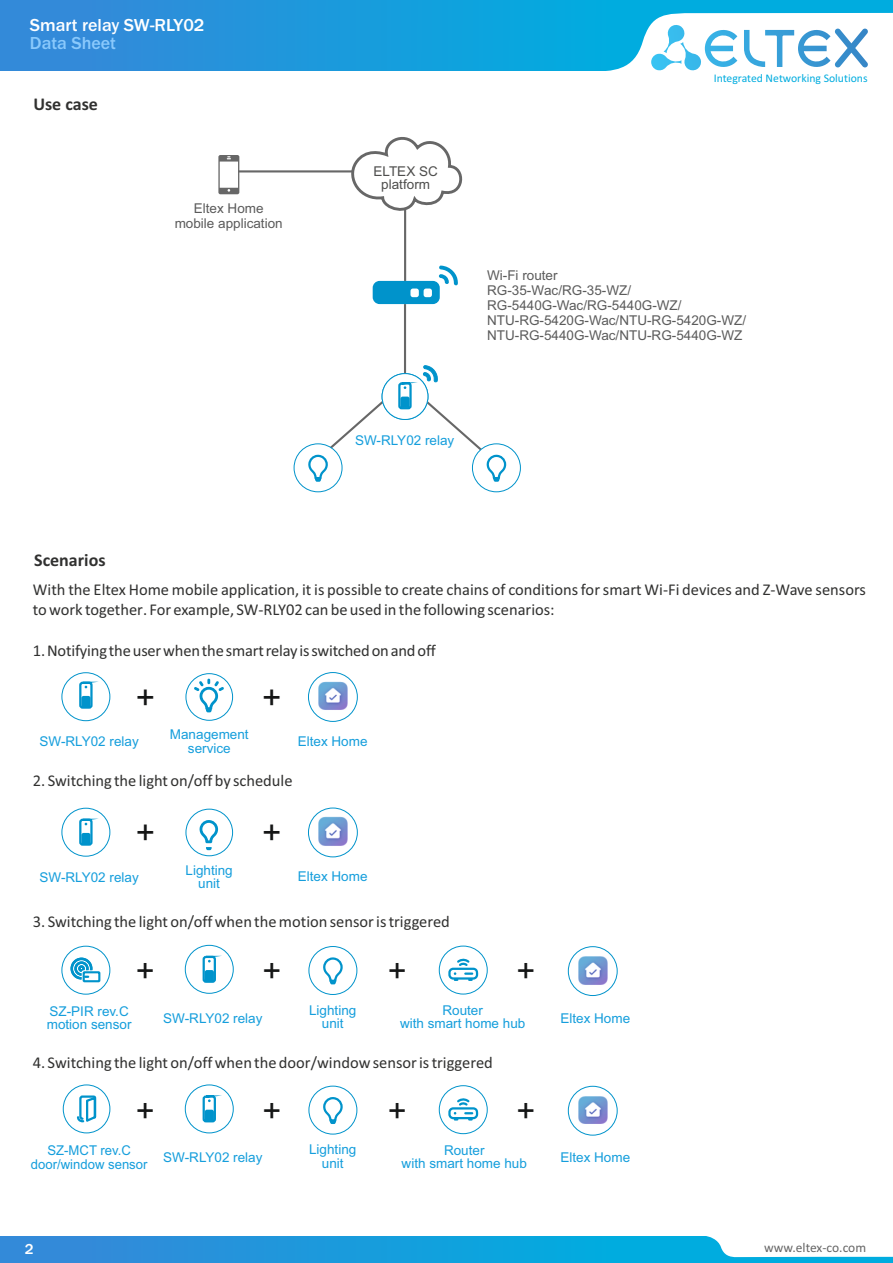
<style>
.page{position:relative;width:893px;height:1263px;background:#fff}
.page>*{position:absolute;margin:0;border:0;box-sizing:border-box;transform-origin:0 0}
.t1{font:33px "Arial";color:#151616}
.t2{font:32.25px "Arial";color:#151616}
.t3{font:500 18px "Franklin Gothic";color:#fff}
.t4{font:700 18px "Calibri";color:#313130}
.t5{font:500 18px "Franklin Gothic";color:#8ac9fc}
.t6{font:16.5px/20.1px "Calibri";color:#313130}
.t7{font:500 15px "Franklin Gothic";color:#fff}
.t8{font:13.5px/13.5px "Arial";color:#159edc;text-align:center}
.t9{font:13.5px/15.1px "Arial";color:#5b5b5b}
.t10{font:13.5px "Calibri";color:#666}
.t11{font:13.5px/13.5px "Arial";color:#4e4e4d;text-align:center}
.t12{font:11.7px "Calibri";color:#00acdf}
</style>
<div class="page">
<div style="left:0;top:0;width:893px;height:71px;background:linear-gradient(to right,#3489d9,#00b4e0)"></div>
<svg style="left:589px;top:13px;width:304px;height:58px"></svg>
<div style="left:0;top:1236px;width:893px;height:27px;background:linear-gradient(to right,#3489d9,#00b4e0)"></div>
<svg style="left:703px;top:1236px;width:190px;height:21px"></svg>
<div style="left:439px;top:946px;width:49px;height:48px;background:#fff;border:1px solid #0093cb;border-radius:50%"></div>
<div style="left:308px;top:946px;width:49px;height:49px;background:#fff;border:1px solid #0093cb;border-radius:50%"></div>
<hr style="left:404px;top:210px;width:2px;height:71px;background:#676767">
<hr style="left:238px;top:170px;width:115px;height:2px;background:#676767">
<svg style="left:218px;top:155px;width:21px;height:39px"></svg>
<hr style="left:404px;top:304px;width:2px;height:70px;background:#676767">
<svg style="left:342px;top:137px;width:121px;height:80px"></svg>
<svg style="left:423px;top:366px;width:15px;height:17px"></svg>
<svg style="left:373px;top:265px;width:85px;height:39px"></svg>
<svg style="left:186px;top:673px;width:47px;height:48px"></svg>
<svg style="left:308px;top:672px;width:50px;height:50px"></svg>
<img style="left:319px;top:681px;width:28px;height:30px">
<svg style="left:568px;top:946px;width:50px;height:50px"></svg>
<img style="left:579px;top:955px;width:28px;height:30px">
<svg style="left:448px;top:958px;width:31px;height:23px"></svg>
<svg style="left:323px;top:957px;width:20px;height:28px"></svg>
<div style="left:61px;top:672px;width:49px;height:49px;background:#fff;border:1px solid #0093cb;border-radius:50%"></div>
<div style="left:61px;top:946px;width:49px;height:48px;background:#fff;border:1px solid #0093cb;border-radius:50%"></div>
<svg style="left:71px;top:957px;width:29px;height:25px"></svg>
<div style="left:382px;top:373px;width:46px;height:47px;background:#fff;border:1px solid #0093cb;border-radius:50%"></div>
<div style="left:185px;top:945px;width:49px;height:49px;background:#fff;border:1px solid #0093cb;border-radius:50%"></div>
<div style="left:439px;top:1085px;width:49px;height:49px;background:#fff;border:1px solid #0093cb;border-radius:50%"></div>
<div style="left:308px;top:1086px;width:49px;height:48px;background:#fff;border:1px solid #0093cb;border-radius:50%"></div>
<svg style="left:568px;top:1086px;width:50px;height:49px"></svg>
<img style="left:579px;top:1095px;width:28px;height:30px">
<svg style="left:448px;top:1098px;width:31px;height:22px"></svg>
<svg style="left:323px;top:1097px;width:20px;height:27px"></svg>
<div style="left:185px;top:1084px;width:49px;height:49px;background:#fff;border:1px solid #0093cb;border-radius:50%"></div>
<div style="left:63px;top:1084px;width:47px;height:49px;background:#fff;border:1px solid #0093cb;border-radius:50%"></div>
<svg style="left:76px;top:1095px;width:21px;height:28px"></svg>
<div style="left:186px;top:809px;width:47px;height:47px;background:#fff;border:1px solid #0093cb;border-radius:50%"></div>
<svg style="left:308px;top:808px;width:50px;height:49px"></svg>
<img style="left:319px;top:817px;width:28px;height:29px">
<div style="left:61px;top:808px;width:49px;height:49px;background:#fff;border:1px solid #0093cb;border-radius:50%"></div>
<div style="left:472px;top:443px;width:49px;height:49px;background:#fff;border:1px solid #0093cb;border-radius:50%"></div>
<svg style="left:423px;top:398px;width:84px;height:86px"></svg>
<div style="left:294px;top:443px;width:48px;height:49px;background:#fff;border:1px solid #0093cb;border-radius:50%"></div>
<svg style="left:308px;top:399px;width:78px;height:85px"></svg>
<svg style="left:194px;top:679px;width:30px;height:33px"></svg>
<div style="left:398px;top:382px;width:14px;height:27px;border:2px solid #0093cb;border-radius:2px"></div>
<svg style="left:398px;top:385px;width:14px;height:23px"></svg>
<div style="left:79px;top:682px;width:14px;height:27px;border:2px solid #0093cb;border-radius:2px"></div>
<svg style="left:81px;top:696px;width:10px;height:11px"></svg>
<div style="left:79px;top:819px;width:14px;height:27px;border:2px solid #0093cb;border-radius:2px"></div>
<svg style="left:81px;top:833px;width:10px;height:11px"></svg>
<div style="left:203px;top:956px;width:13px;height:27px;border:2px solid #0093cb;border-radius:2px"></div>
<svg style="left:205px;top:970px;width:9px;height:11px"></svg>
<div style="left:203px;top:1095px;width:13px;height:27px;border:2px solid #0093cb;border-radius:2px"></div>
<svg style="left:205px;top:1110px;width:9px;height:11px"></svg>
<svg style="left:199px;top:820px;width:19px;height:30px"></svg>
<p class="t3" style="left:30px;top:19px;width:176px">Smart relay SW-RLY02</p>
<p class="t5" style="left:30px;top:36px;width:88px">Data Sheet</p>
<p class="t4" style="left:33px;top:97px;width:66px">Use case</p>
<p class="t9" style="left:175px;top:202px;width:110px;text-align:center">Eltex Home mobile application</p>
<p class="t4" style="left:34px;top:552px;width:73px">Scenarios</p>
<p class="t11" style="left:374px;top:165px;width:66px">ELTEX SC platform</p>
<p class="t12" style="left:714px;top:73px;width:155px">Integrated Networking Solutions</p>
<p class="t9" style="left:487px;top:268px;width:261px">Wi-Fi router<br>RG-35-Wac/RG-35-WZ/<br>RG-5440G-Wac/RG-5440G-WZ/<br>NTU-RG-5420G-Wac/NTU-RG-5420G-WZ/<br>NTU-RG-5440G-Wac/NTU-RG-5440G-WZ</p>
<p class="t8" style="left:355px;top:435px;width:101px">SW-RLY02 relay</p>
<p class="t6" style="left:33px;top:581px;width:835px">With the Eltex Home mobile application, it is possible to create chains of conditions for smart Wi-Fi devices and Z-Wave sensors to work together. For example, SW-RLY02 can be used in the following scenarios:</p>
<p class="t6" style="left:33px;top:641px;width:404px">1.Notifyingtheuserwhenthesmartrelayisswitchedonandoff</p>
<h1 class="t1" style="left:136px;top:685px;width:21px">+</h1>
<p class="t8" style="left:40px;top:736px;width:101px">SW-RLY02 relay</p>
<p class="t8" style="left:170px;top:729px;width:80px">Management service</p>
<p class="t8" style="left:298px;top:736px;width:71px">Eltex Home</p>
<h1 class="t1" style="left:262px;top:685px;width:21px">+</h1>
<p class="t6" style="left:33px;top:771px;width:261px">2. Switching the light on/off by schedule</p>
<h1 class="t1" style="left:136px;top:820px;width:21px">+</h1>
<p class="t8" style="left:40px;top:871px;width:101px">SW-RLY02 relay</p>
<p class="t8" style="left:186px;top:864px;width:49px">Lighting unit</p>
<p class="t8" style="left:298px;top:871px;width:71px">Eltex Home</p>
<h1 class="t1" style="left:262px;top:820px;width:21px">+</h1>
<p class="t6" style="left:33px;top:912px;width:418px">3. Switching the light on/off when the motion sensor is triggered</p>
<h2 class="t2" style="left:136px;top:959px;width:20px">+</h2>
<p class="t8" style="left:47px;top:1005px;width:86px;text-align:left">SZ-PIR rev.C motion sensor</p>
<h2 class="t2" style="left:262px;top:959px;width:20px">+</h2>
<h2 class="t2" style="left:388px;top:959px;width:20px">+</h2>
<h2 class="t2" style="left:517px;top:959px;width:20px">+</h2>
<p class="t8" style="left:400px;top:1004px;width:127px">Router<br>with smart home hub</p>
<p class="t8" style="left:163px;top:1012px;width:101px">SW-RLY02 relay</p>
<p class="t8" style="left:309px;top:1004px;width:49px">Lighting unit</p>
<p class="t8" style="left:560px;top:1012px;width:71px">Eltex Home</p>
<p class="t6" style="left:33px;top:1053px;width:461px">4. Switching the light on/off when the door/window sensor is triggered</p>
<h2 class="t2" style="left:136px;top:1098px;width:20px">+</h2>
<h2 class="t2" style="left:262px;top:1098px;width:20px">+</h2>
<h2 class="t2" style="left:388px;top:1098px;width:20px">+</h2>
<h2 class="t2" style="left:517px;top:1098px;width:20px">+</h2>
<p class="t8" style="left:402px;top:1144px;width:127px">Router<br>with smart home hub</p>
<p class="t8" style="left:163px;top:1152px;width:101px">SW-RLY02 relay</p>
<p class="t8" style="left:309px;top:1144px;width:49px">Lighting unit</p>
<p class="t8" style="left:560px;top:1152px;width:71px">Eltex Home</p>
<p class="t8" style="left:31px;top:1145px;width:118px">SZ-MCT rev.C door/window sensor</p>
<p class="t7" style="left:25px;top:1243px;width:10px">2</p>
<p class="t10" style="left:764px;top:1242px;width:103px">www.eltex-co.com</p>
</div>
